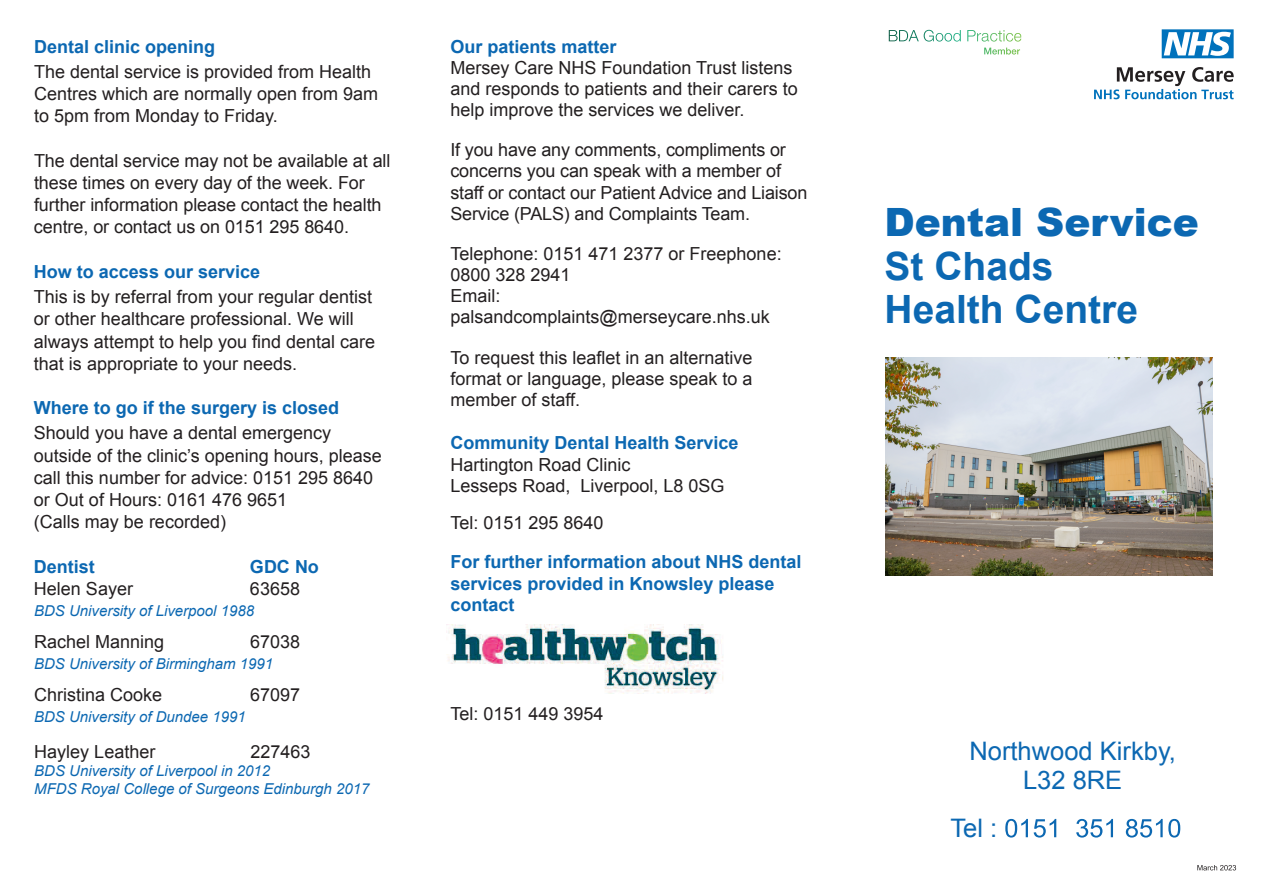
<style>
.page{position:relative;width:1263px;height:893px;background:#fff}
.page>*{position:absolute;margin:0;border:0;box-sizing:border-box;transform-origin:0 0}
.t1{font:700 39px/43.5px "Arial";color:#0c68b2}
.t2{font:900 39px "Arial";color:#0c68b2}
.t3{font:25.5px/29px "Arial";color:#0c68b2;text-align:center}
.t4{font:18px/22.2px "Arial";color:#231f20}
.t5{font:700 18px/21.8px "Arial";color:#0c68b2}
.t6{font:italic 15px/18px "Arial";color:#0c68b2}
</style>
<div class="page">
<svg style="left:1005px;top:819px;width:108px;height:18px"></svg>
<svg style="left:1126px;top:819px;width:54px;height:18px"></svg>
<svg style="left:1197px;top:865px;width:39px;height:5px"></svg>
<svg style="left:889px;top:30px;width:132px;height:12px"></svg>
<img style="left:447px;top:624px;width:276px;height:69px">
<img style="left:886px;top:357px;width:327px;height:218px">
<svg style="left:1162px;top:29px;width:71px;height:29px"></svg>
<svg style="left:1094px;top:67px;width:140px;height:32px"></svg>
<p class="t5" style="left:34px;top:36px;width:183px">Dental clinic opening</p>
<p class="t4" style="left:34px;top:61px;width:346px">The dental service is provided from Health<br>Centres which are normally open from 9am to 5pm from Monday to Friday.</p>
<p class="t4" style="left:34px;top:149px;width:358px">The dental service may not be available at all these times on every day of the week. For further information please contact the health centre, or contact us on 0151 295 8640.</p>
<p class="t5" style="left:34px;top:261px;width:228px">How to access our service</p>
<p class="t4" style="left:34px;top:286px;width:343px">This is by referral from your regular dentist or other healthcare professional. We will always attempt to help you find dental care that is appropriate to your needs.</p>
<p class="t5" style="left:34px;top:398px;width:307px">Where to go if the surgery is closed</p>
<p class="t4" style="left:34px;top:422px;width:349px">Should you have a dental emergency outside of the clinic’s opening hours, please call this number for advice: 0151 295 8640 or Out of Hours: 0161 476 9651<br>(Calls may be recorded)</p>
<p class="t5" style="left:34px;top:556px;width:63px">Dentist</p>
<p class="t5" style="left:250px;top:556px;width:70px">GDC No</p>
<p class="t4" style="left:34px;top:577px;width:101px">Helen Sayer</p>
<p class="t4" style="left:250px;top:577px;width:52px">63658</p>
<p class="t6" style="left:34px;top:601px;width:222px">BDS University of Liverpool 1988</p>
<p class="t4" style="left:34px;top:631px;width:132px">Rachel Manning</p>
<p class="t4" style="left:250px;top:631px;width:52px">67038</p>
<p class="t6" style="left:34px;top:655px;width:241px">BDS University of Birmingham 1991</p>
<p class="t4" style="left:34px;top:684px;width:130px">Christina Cooke</p>
<p class="t4" style="left:250px;top:684px;width:52px">67097</p>
<p class="t6" style="left:34px;top:708px;width:213px">BDS University of Dundee 1991</p>
<p class="t4" style="left:34px;top:741px;width:123px">Hayley Leather</p>
<p class="t4" style="left:250px;top:741px;width:62px">227463</p>
<p class="t6" style="left:34px;top:762px;width:337px">BDS University of Liverpool in 2012<br>MFDS Royal College of Surgeons Edinburgh 2017</p>
<p class="t5" style="left:450px;top:36px;width:168px">Our patients matter</p>
<p class="t4" style="left:450px;top:57px;width:349px;line-height:21.1px">Mersey Care NHS Foundation Trust listens and responds to patients and their carers to help improve the services we deliver.</p>
<p class="t4" style="left:450px;top:140px;width:358px;line-height:21.1px">If you have any comments, compliments or concerns you can speak with a member of staff or contact our Patient Advice and Liaison Service (PALS) and Complaints Team.</p>
<p class="t4" style="left:450px;top:243px;width:333px;line-height:21.1px">Telephone: 0151 471 2377 or Freephone:<br>0800 328 2941<br>Email: palsandcomplaints@merseycare.nhs.uk</p>
<p class="t4" style="left:450px;top:347px;width:304px;line-height:21.1px;text-align:justify">To request this leaflet in an alternative format or language, please speak to a member of staff.</p>
<p class="t5" style="left:450px;top:432px;width:290px">Community Dental Health Service</p>
<p class="t4" style="left:450px;top:454px;width:276px;line-height:21.8px">Hartington Road Clinic<br>Lesseps Road, Liverpool, L8 0SG</p>
<p class="t4" style="left:450px;top:511px;width:155px">Tel: 0151 295 8640</p>
<p class="t5" style="left:450px;top:551px;width:353px">For further information about NHS dental services provided in Knowsley please contact</p>
<p class="t4" style="left:450px;top:703px;width:155px">Tel: 0151 449 3954</p>
<h1 class="t2" style="left:884px;top:194px;width:316px">Dental Service</h1>
<h1 class="t1" style="left:884px;top:245px;width:255px">St Chads<br>Health Centre</h1>
<h2 class="t3" style="left:969px;top:737px;width:208px">Northwood Kirkby,<br>L32 8RE</h2>
<h2 class="t3" style="left:950px;top:814px;width:48px">Tel :</h2>
</div>
